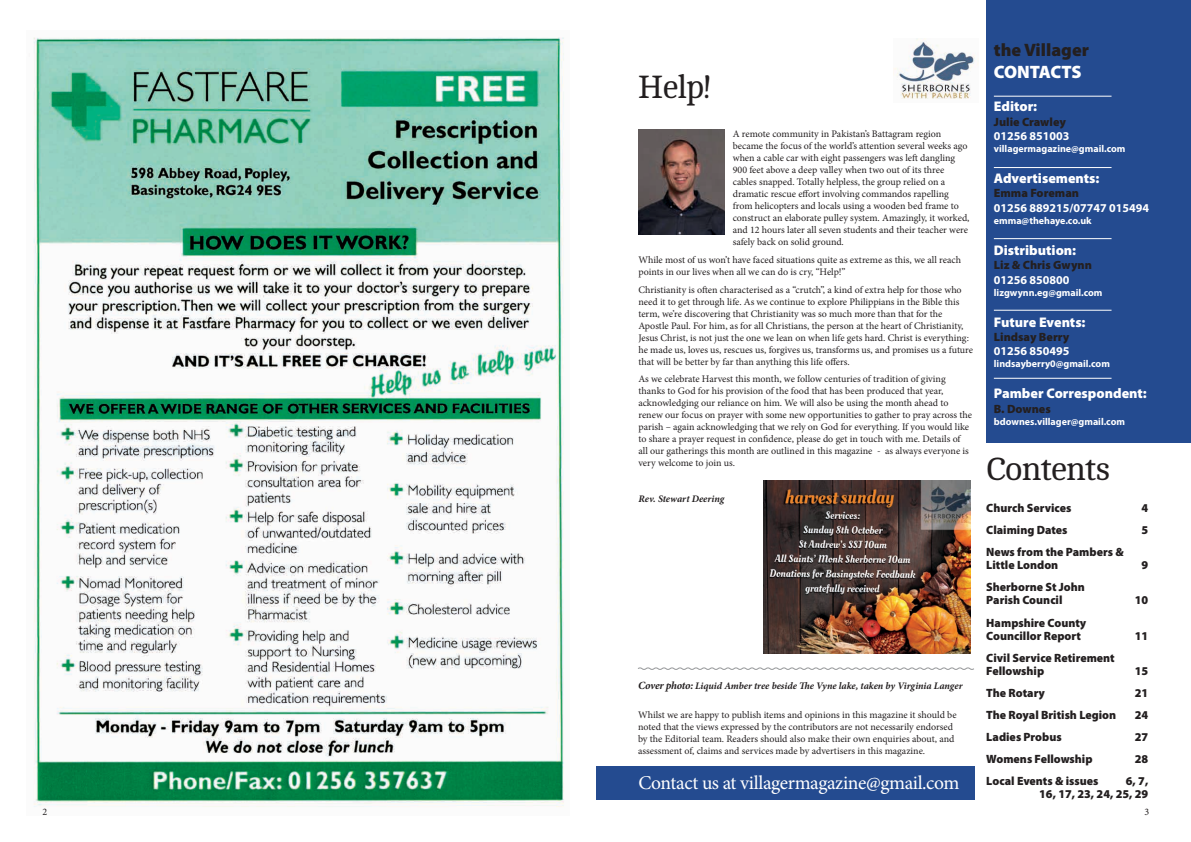
<style>
.page{position:relative;width:1191px;height:842px;background:#fff}
.page>*{position:absolute;margin:0;border:0;box-sizing:border-box;transform-origin:0 0}
.t1{font:33px "Cambo";letter-spacing:-.03em;color:#231f20}
.t2{font:19.5px "Minion Pro";letter-spacing:-.02em;color:#fff}
.t3{font:900 18px "Myriad Pro";color:#231f20}
.t4{font:900 18px "Myriad Pro";letter-spacing:-.01em;color:#fff}
.t5{font:900 14px "Myriad Pro";color:#fff}
.t6{font:900 12px/13px "Myriad Pro";color:#231f20}
.t7{font:700 12px "Myriad Pro";color:#fff}
.t8{font:10px/12px "Minion Pro";letter-spacing:-.005em;color:#231f20}
.t9{font:700 10px "Myriad Pro";color:#fff}
.t10{font:italic 700 10px "Minion Pro";color:#231f20}
.s1{font-size:11px}
</style>
<div class="page">
<svg style="left:33px;top:37px;width:531px;height:770px"></svg>
<div style="left:596px;top:766px;width:378px;height:33px;background:#244b90"></div>
<div style="left:986px;top:0;width:205px;height:442px;background:#244b90"></div>
<hr style="left:993px;top:167px;width:118px;height:1px;background:#fff">
<hr style="left:993px;top:96px;width:118px;height:1px;background:#fff">
<hr style="left:993px;top:238px;width:118px;height:1px;background:#fff">
<hr style="left:993px;top:310px;width:118px;height:1px;background:#fff">
<hr style="left:993px;top:378px;width:118px;height:1px;background:#fff">
<img style="left:638px;top:130px;width:86px;height:104px">
<img style="left:893px;top:38px;width:85px;height:61px">
<svg style="left:638px;top:667px;width:336px;height:3px"></svg>
<img style="left:763px;top:480px;width:207px;height:173px">
<p class="t8" style="left:43px;top:806px;width:6px">2</p>
<h1 class="t1" style="left:638px;top:69px;width:74px">Help!</h1>
<p class="t8" style="left:732px;top:128px;width:238px">A remote community in Pakistan’s Battagram region became the focus of the world’s attention several weeks ago when a cable car with eight passengers was left dangling 900 feet above a deep valley when two out of its three cables snapped. Totally helpless, the group relied on a dramatic rescue effort involving commandos rapelling from helicopters and locals using a wooden bed frame to construct an elaborate pulley system. Amazingly, it worked, and 12 hours later all seven students and their teacher were safely back on solid ground.</p>
<p class="t8" style="left:638px;top:254px;width:324px">While most of us won’t have faced situations quite as extreme as this, we all reach points in our lives when all we can do is cry, “Help!”</p>
<p class="t8" style="left:638px;top:283px;width:336px">Christianity is often characterised as a “crutch”, a kind of extra help for those who need it to get through life. As we continue to explore Philippians in the Bible this term, we’re discovering that Christianity was so much more than that for the Apostle Paul. For him, as for all Christians, the person at the heart of Christianity, Jesus Christ, is not just the one we lean on when life gets hard. Christ is everything: he made us, loves us, rescues us, forgives us, transforms us, and promises us a future that will be better by far than anything this life offers.</p>
<p class="t8" style="left:638px;top:373px;width:335px">As we celebrate Harvest this month, we follow centuries of tradition of giving thanks to God for his provision of the food that has been produced that year, acknowledging our reliance on him. We will also be using the month ahead to renew our focus on prayer with some new opportunities to gather to pray across the parish – again acknowledging that we rely on God for everything. If you would like to share a prayer request in confidence, please do get in touch with me. Details of all our gatherings this month are outlined in this magazine - as always everyone is very welcome to join us.</p>
<p class="t10" style="left:638px;top:491px;width:87px">Rev. Stewart Deering</p>
<p class="t10" style="left:638px;top:679px;width:326px"><span class="s1">Cover photo:</span> Liquid Amber tree beside The Vyne lake, taken by Virginia Langer</p>
<p class="t8" style="left:638px;top:709px;width:320px">Whilst we are happy to publish items and opinions in this magazine it should be noted that the views expressed by the contributors are not necessarily endorsed by the Editorial team. Readers should also make their own enquiries about, and assessment of, claims and services made by advertisers in this magazine.</p>
<h2 class="t2" style="left:638px;top:769px;width:322px">Contact us at villagermagazine@gmail.com</h2>
<h3 class="t3" style="left:993px;top:38px;width:97px">the Villager</h3>
<h3 class="t4" style="left:993px;top:60px;width:89px">CONTACTS</h3>
<h3 class="t5" style="left:993px;top:97px;width:45px">Editor:</h3>
<p class="t6" style="left:993px;top:115px;width:74px">Julie Crawley</p>
<p class="t7" style="left:993px;top:128px;width:77px">01256 851003</p>
<p class="t9" style="left:993px;top:142px;width:133px">villagermagazine@gmail.com</p>
<h3 class="t5" style="left:993px;top:169px;width:107px">Advertisements:</h3>
<p class="t6" style="left:993px;top:186px;width:87px">Emma Foreman</p>
<p class="t7" style="left:993px;top:200px;width:157px">01256 889215/07747 015494</p>
<p class="t9" style="left:993px;top:214px;width:99px">emma@thehaye.co.uk</p>
<h3 class="t5" style="left:993px;top:241px;width:84px">Distribution:</h3>
<p class="t6" style="left:993px;top:258px;width:100px">Liz &amp; Chris Gwynn</p>
<p class="t7" style="left:993px;top:272px;width:77px">01256 850800</p>
<p class="t9" style="left:993px;top:286px;width:110px">lizgwynn.eg@gmail.com</p>
<h3 class="t5" style="left:993px;top:312px;width:93px">Future Events:</h3>
<p class="t6" style="left:993px;top:330px;width:77px">Lindsay Berry</p>
<p class="t7" style="left:993px;top:343px;width:77px">01256 850495</p>
<p class="t9" style="left:993px;top:357px;width:118px">lindsayberry0@gmail.com</p>
<h3 class="t5" style="left:993px;top:384px;width:154px">Pamber Correspondent:</h3>
<p class="t6" style="left:993px;top:402px;width:58px">B. Downes</p>
<p class="t9" style="left:993px;top:415px;width:133px">bdownes.villager@gmail.com</p>
<h1 class="t1" style="left:986px;top:451px;width:126px">Contents</h1>
<p class="t6" style="left:986px;top:501px;width:87px">Church Services</p>
<p class="t6" style="left:1141px;top:501px;width:8px">4</p>
<p class="t6" style="left:986px;top:523px;width:83px">Claiming Dates</p>
<p class="t6" style="left:1141px;top:523px;width:8px">5</p>
<p class="t6" style="left:986px;top:545px;width:139px">News from the Pambers &amp;<br>Little London</p>
<p class="t6" style="left:1141px;top:558px;width:8px">9</p>
<p class="t6" style="left:986px;top:580px;width:100px">Sherborne St John<br>Parish Council</p>
<p class="t6" style="left:986px;top:615px;width:101px">Hampshire County<br>Councillor Report</p>
<p class="t6" style="left:986px;top:650px;width:130px">Civil Service Retirement<br>Fellowship</p>
<p class="t6" style="left:1134px;top:593px;width:15px">10</p>
<p class="t6" style="left:1134px;top:628px;width:15px">11</p>
<p class="t6" style="left:1134px;top:663px;width:15px">15</p>
<p class="t6" style="left:986px;top:686px;width:60px">The Rotary</p>
<p class="t6" style="left:1134px;top:686px;width:15px">21</p>
<p class="t6" style="left:986px;top:708px;width:131px">The Royal British Legion</p>
<p class="t6" style="left:1134px;top:708px;width:15px">24</p>
<p class="t6" style="left:986px;top:730px;width:77px">Ladies Probus</p>
<p class="t6" style="left:1134px;top:730px;width:15px">27</p>
<p class="t6" style="left:986px;top:752px;width:108px">Womens Fellowship</p>
<p class="t6" style="left:1134px;top:752px;width:15px">28</p>
<p class="t6" style="left:986px;top:774px;width:114px">Local Events &amp; issues</p>
<p class="t6" style="left:1039px;top:774px;width:111px;text-align:right">6, 7,<br>16, 17, 23, 24, 25, 29</p>
<p class="t8" style="left:1144px;top:806px;width:6px">3</p>
</div>
